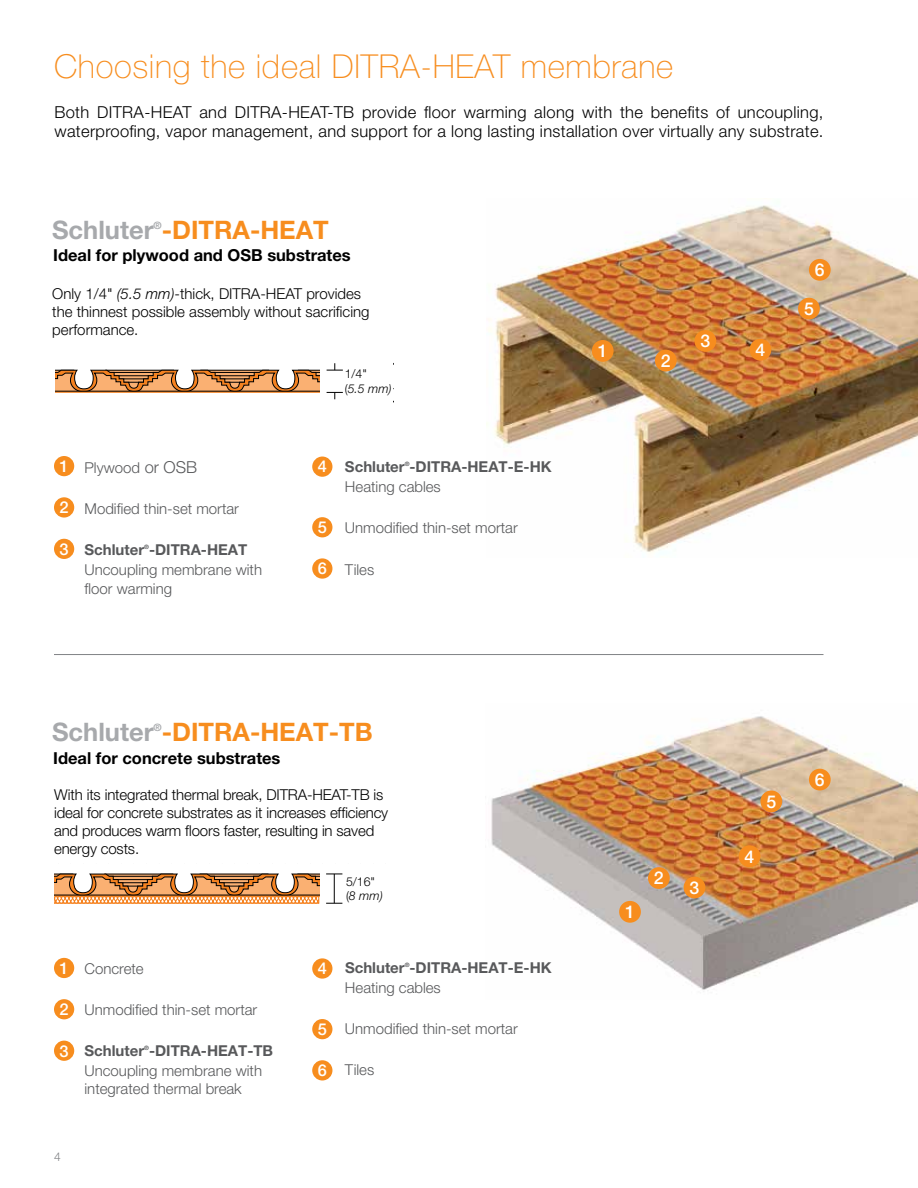
<style>
.page{position:relative;width:918px;height:1188px;background:#fff}
.page>*{position:absolute;margin:0;border:0;box-sizing:border-box;transform-origin:0 0}
.t1{font:100 33px "Helvetica Neue LT Pro";letter-spacing:.02em;color:#f78d1e}
.t2{font:700 25.5px "Helvetica Neue LT Pro";color:#f78d1e}
.t3{font:500 17.7px "Helvetica Neue LT Pro";color:#fff}
.t4{font:300 16.5px/19.8px "Helvetica Neue LT Pro";letter-spacing:.02em;color:#000}
.t5{font:700 16.5px "Helvetica Neue LT Pro";color:#000}
.t6{font:500 16.35px "Helvetica Neue LT Pro";color:#fff}
.t7{font:300 15px/18px "Helvetica Neue LT Pro";letter-spacing:-.01em;color:#000}
.t8{font:300 15px/18px "Helvetica Neue LT Pro";color:#58595b}
.t9{font:700 15px "Helvetica Neue LT Pro";color:#58595b}
.t10{font:italic 300 12.3px/14.7px "Helvetica Neue LT Pro";color:#000}
.t11{font:300 12.3px/14.7px "Helvetica Neue LT Pro";color:#000}
.t12{font:300 12px "Helvetica Neue LT Pro";color:#808285}
.t13{font:700 10.2px "Helvetica Neue LT Pro";color:#a7a9ac}
.t14{font:700 6px "Helvetica Neue LT Pro";color:#58595b}
.s1{color:#a7a9ac}
.s2{font-style:italic}
.s3{font-size:16.5px}
.s4{font-style:normal}
</style>
<div class="page">
<svg style="left:55px;top:363px;width:288px;height:37px"></svg>
<svg style="left:54px;top:873px;width:289px;height:31px"></svg>
<img style="left:491px;top:716px;width:427px;height:274px">
<img style="left:487px;top:205px;width:431px;height:348px">
<div style="left:619px;top:901px;width:22px;height:22px;background:#f78d1e;border-radius:50%"></div>
<div style="left:648px;top:867px;width:22px;height:22px;background:#f78d1e;border-radius:50%"></div>
<div style="left:684px;top:877px;width:21px;height:21px;background:#f78d1e;border-radius:50%"></div>
<div style="left:739px;top:845px;width:21px;height:22px;background:#f78d1e;border-radius:50%"></div>
<div style="left:760px;top:790px;width:22px;height:22px;background:#f78d1e;border-radius:50%"></div>
<div style="left:809px;top:769px;width:22px;height:21px;background:#f78d1e;border-radius:50%"></div>
<div style="left:54px;top:958px;width:20px;height:20px;background:#f78d1e;border-radius:50%"></div>
<div style="left:54px;top:456px;width:20px;height:20px;background:#f78d1e;border-radius:50%"></div>
<div style="left:54px;top:999px;width:20px;height:20px;background:#f78d1e;border-radius:50%"></div>
<div style="left:54px;top:497px;width:20px;height:21px;background:#f78d1e;border-radius:50%"></div>
<div style="left:54px;top:1041px;width:20px;height:20px;background:#f78d1e;border-radius:50%"></div>
<div style="left:54px;top:539px;width:20px;height:20px;background:#f78d1e;border-radius:50%"></div>
<div style="left:312px;top:958px;width:20px;height:21px;background:#f78d1e;border-radius:50%"></div>
<div style="left:312px;top:457px;width:20px;height:20px;background:#f78d1e;border-radius:50%"></div>
<div style="left:312px;top:1019px;width:20px;height:20px;background:#f78d1e;border-radius:50%"></div>
<div style="left:312px;top:517px;width:20px;height:20px;background:#f78d1e;border-radius:50%"></div>
<div style="left:312px;top:1060px;width:20px;height:21px;background:#f78d1e;border-radius:50%"></div>
<div style="left:312px;top:558px;width:20px;height:21px;background:#f78d1e;border-radius:50%"></div>
<hr style="left:54px;top:654px;width:770px;height:1px;background:#808285">
<div style="left:592px;top:340px;width:22px;height:22px;background:#f78d1e;border-radius:50%"></div>
<div style="left:655px;top:350px;width:22px;height:21px;background:#f78d1e;border-radius:50%"></div>
<div style="left:694px;top:330px;width:22px;height:22px;background:#f78d1e;border-radius:50%"></div>
<div style="left:750px;top:339px;width:21px;height:22px;background:#f78d1e;border-radius:50%"></div>
<div style="left:798px;top:298px;width:22px;height:21px;background:#f78d1e;border-radius:50%"></div>
<div style="left:809px;top:259px;width:22px;height:22px;background:#f78d1e;border-radius:50%"></div>
<h1 class="t1" style="left:54px;top:47px;width:621px">Choosing the ideal DITRA-HEAT membrane</h1>
<p class="t4" style="left:54px;top:101px;width:771px">Both DITRA-HEAT and DITRA-HEAT-TB provide floor warming along with the benefits of uncoupling, waterproofing, vapor management, and support for a long lasting installation over virtually any substrate.</p>
<h2 class="t2" style="left:52px;top:214px;width:278px"><span class="s1">Schluter</span> -DITRA-HEAT</h2>
<p class="t13" style="left:154px;top:219px;width:10px">®</p>
<p class="t5" style="left:53px;top:245px;width:299px">Ideal for plywood and OSB substrates</p>
<p class="t7" style="left:52px;top:285px;width:319px">Only 1/4" <span class="s2">(5.5 mm)</span>-thick, DITRA-HEAT provides the thinnest possible assembly without sacrificing performance.</p>
<p class="t6" style="left:60px;top:456px;width:11px">1</p>
<p class="t6" style="left:60px;top:498px;width:11px">2</p>
<p class="t6" style="left:60px;top:539px;width:11px">3</p>
<p class="t8" style="left:85px;top:458px;width:114px">Plywood <span class="s3">or OSB</span></p>
<p class="t8" style="left:85px;top:499px;width:156px">Modified thin-set mortar</p>
<p class="t9" style="left:85px;top:541px;width:164px">Schluter -DITRA-HEAT</p>
<p class="t14" style="left:144px;top:544px;width:6px">®</p>
<p class="t8" style="left:85px;top:559px;width:179px;line-height:19.5px">Uncoupling membrane with floor warming</p>
<p class="t10" style="left:345px;top:366px;width:49px"><span class="s4">1/4"<br>(</span>5.5 mm)</p>
<p class="t6" style="left:318px;top:457px;width:11px">4</p>
<p class="t6" style="left:318px;top:518px;width:11px">5</p>
<p class="t6" style="left:318px;top:559px;width:11px">6</p>
<p class="t9" style="left:345px;top:458px;width:208px">Schluter -DITRA-HEAT-E-HK</p>
<p class="t14" style="left:405px;top:461px;width:6px">®</p>
<p class="t8" style="left:345px;top:477px;width:97px">Heating cables</p>
<p class="t8" style="left:345px;top:519px;width:174px">Unmodified thin-set mortar</p>
<p class="t8" style="left:345px;top:560px;width:31px">Tiles</p>
<p class="t3" style="left:598px;top:340px;width:11px">1</p>
<p class="t3" style="left:661px;top:350px;width:11px">2</p>
<p class="t3" style="left:700px;top:330px;width:11px">3</p>
<p class="t3" style="left:756px;top:339px;width:11px">4</p>
<p class="t3" style="left:815px;top:259px;width:11px">6</p>
<p class="t3" style="left:804px;top:298px;width:11px">5</p>
<h2 class="t2" style="left:52px;top:716px;width:322px"><span class="s1">Schluter</span> -DITRA-HEAT-TB</h2>
<p class="t13" style="left:154px;top:721px;width:10px">®</p>
<p class="t5" style="left:53px;top:747px;width:229px">Ideal for concrete substrates</p>
<p class="t7" style="left:54px;top:786px;width:336px">With its integrated thermal break, DITRA-HEAT-TB is ideal for concrete substrates as it increases efficiency and produces warm floors faster, resulting in saved energy costs.</p>
<p class="t11" style="left:346px;top:874px;width:38px">5/16" (<span class="s2">8 mm)</span></p>
<p class="t6" style="left:60px;top:958px;width:11px">1</p>
<p class="t6" style="left:60px;top:1000px;width:11px">2</p>
<p class="t6" style="left:60px;top:1041px;width:11px">3</p>
<p class="t8" style="left:85px;top:959px;width:61px">Concrete</p>
<p class="t8" style="left:85px;top:1000px;width:174px">Unmodified thin-set mortar</p>
<p class="t9" style="left:85px;top:1042px;width:190px">Schluter -DITRA-HEAT-TB</p>
<p class="t14" style="left:144px;top:1044px;width:6px">®</p>
<p class="t8" style="left:85px;top:1061px;width:179px">Uncoupling membrane with integrated thermal break</p>
<p class="t12" style="left:54px;top:1149px;width:8px">4</p>
<p class="t6" style="left:318px;top:959px;width:11px">4</p>
<p class="t6" style="left:318px;top:1019px;width:11px">5</p>
<p class="t6" style="left:318px;top:1061px;width:11px">6</p>
<p class="t9" style="left:345px;top:959px;width:208px">Schluter -DITRA-HEAT-E-HK</p>
<p class="t14" style="left:405px;top:961px;width:6px">®</p>
<p class="t8" style="left:345px;top:978px;width:97px">Heating cables</p>
<p class="t8" style="left:345px;top:1019px;width:174px">Unmodified thin-set mortar</p>
<p class="t8" style="left:345px;top:1061px;width:31px">Tiles</p>
<p class="t3" style="left:625px;top:901px;width:11px">1</p>
<p class="t3" style="left:654px;top:867px;width:11px">2</p>
<p class="t3" style="left:690px;top:877px;width:11px">3</p>
<p class="t3" style="left:766px;top:791px;width:11px">5</p>
<p class="t3" style="left:745px;top:846px;width:11px">4</p>
<p class="t3" style="left:815px;top:769px;width:11px">6</p>
</div>
